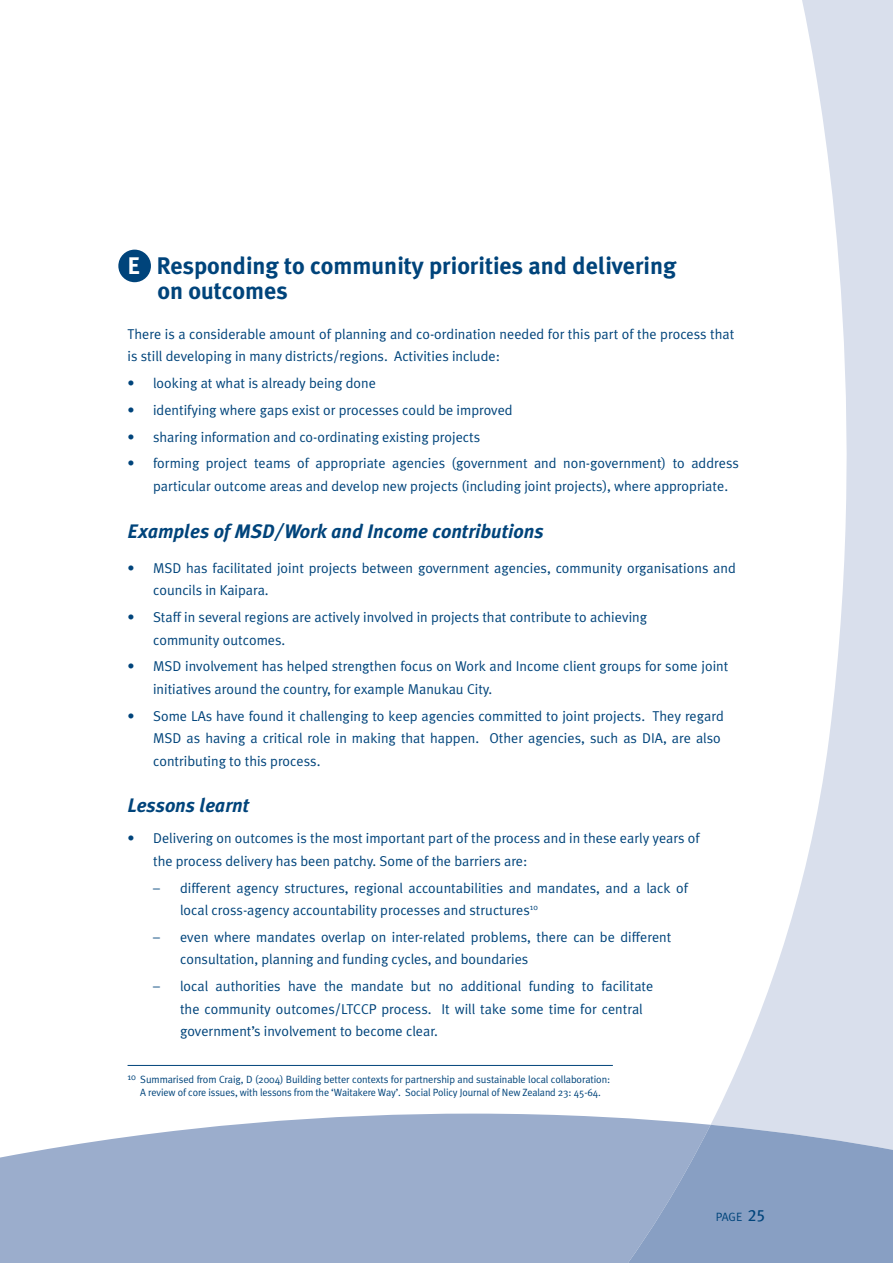
<style>
.page{position:relative;width:893px;height:1263px;background:#fff}
.page>*{position:absolute;margin:0;border:0;box-sizing:border-box;transform-origin:0 0}
.t1{font:700 24px/25.5px "Meta Plus";color:#00447b}
.t2{font:italic 700 19.5px "Meta Plus";color:#00447b}
.t3{font:14.25px/22.5px "Meta Plus Normal";color:#00447b}
.t4{font:12px "Meta Plus Normal";color:#00447b}
.t5{font:10.5px/12.8px "Meta Plus Normal";letter-spacing:-.01em;color:#00447b;text-align:center}
.s1{color:#fff}
.s2{font-family:"Meta Plus Book Caps";font-size:16.5px}
</style>
<div class="page">
<svg style="left:0;top:1113px;width:711px;height:150px;background:#a3b4d0"></svg>
<svg style="left:711px;top:0;width:182px;height:1125px"></svg>
<svg style="left:628px;top:1125px;width:265px;height:138px;background:#8fa4c6"></svg>
<div style="left:118px;top:250px;width:33px;height:32px;background:#00447b;border-radius:50%"></div>
<hr style="left:128px;top:1065px;width:485px;height:1px;background:#00447b">
<h1 class="t1" style="left:157px;top:253px;width:520px;text-indent:-30px"><span class="s1">E</span> Responding to community priorities and delivering on outcomes</h1>
<p class="t3" style="left:128px;top:322px;width:608px">There is a considerable amount of planning and co-ordination needed for this part of the process that is still developing in many districts/regions. Activities include:</p>
<p class="t3" style="left:128px;top:372px;width:250px">• looking at what is already being done</p>
<p class="t3" style="left:128px;top:398px;width:387px">• identifying where gaps exist or processes could be improved</p>
<p class="t3" style="left:128px;top:425px;width:354px">• sharing information and co-ordinating existing projects</p>
<p class="t3" style="left:153px;top:452px;width:587px;text-indent:-26px">• forming project teams of appropriate agencies (government and non-government) to address particular outcome areas and develop new projects (including joint projects), where appropriate.</p>
<h2 class="t2" style="left:128px;top:519px;width:417px">Examples of MSD/Work and Income contributions</h2>
<p class="t3" style="left:153px;top:556px;width:584px;text-indent:-26px">• MSD has facilitated joint projects between government agencies, community organisations and councils in Kaipara.</p>
<p class="t3" style="left:153px;top:606px;width:496px;text-indent:-26px">• Staff in several regions are actively involved in projects that contribute to achieving community outcomes.</p>
<p class="t3" style="left:153px;top:655px;width:577px;text-indent:-26px">• MSD involvement has helped strengthen focus on Work and Income client groups for some joint initiatives around the country, for example Manukau City.</p>
<p class="t3" style="left:153px;top:704px;width:572px;text-indent:-26px">• Some LAs have found it challenging to keep agencies committed to joint projects. They regard<br>MSD as having a critical role in making that happen. Other agencies, such as DIA, are also contributing to this process.</p>
<h2 class="t2" style="left:128px;top:794px;width:123px">Lessons learnt</h2>
<p class="t3" style="left:153px;top:827px;width:548px;text-indent:-26px">• Delivering on outcomes is the most important part of the process and in these early years of the process delivery has been patchy. Some of the barriers are:</p>
<p class="t3" style="left:180px;top:876px;width:509px;text-indent:-27px">– different agency structures, regional accountabilities and mandates, and a lack of local cross-agency accountability processes and structures<sup>10</sup></p>
<p class="t3" style="left:180px;top:925px;width:493px;text-indent:-27px">– even where mandates overlap on inter-related problems, there can be different consultation, planning and funding cycles, and boundaries</p>
<p class="t3" style="left:180px;top:975px;width:475px;text-indent:-27px">– local authorities have the mandate but no additional funding to facilitate the community outcomes/LTCCP process. It will take some time for central government’s involvement to become clear.</p>
<p class="t5" style="left:128px;top:1073px;width:484px"><sup>10</sup> Summarised from Craig, D (2004) Building better contexts for partnership and sustainable local collaboration:<br>A review of core issues, with lessons from the ‘Waitakere Way’. Social Policy Journal of New Zealand 23: 45-64.</p>
<p class="t4" style="left:716px;top:1209px;width:51px">PAGE <span class="s2">25</span></p>
</div>
